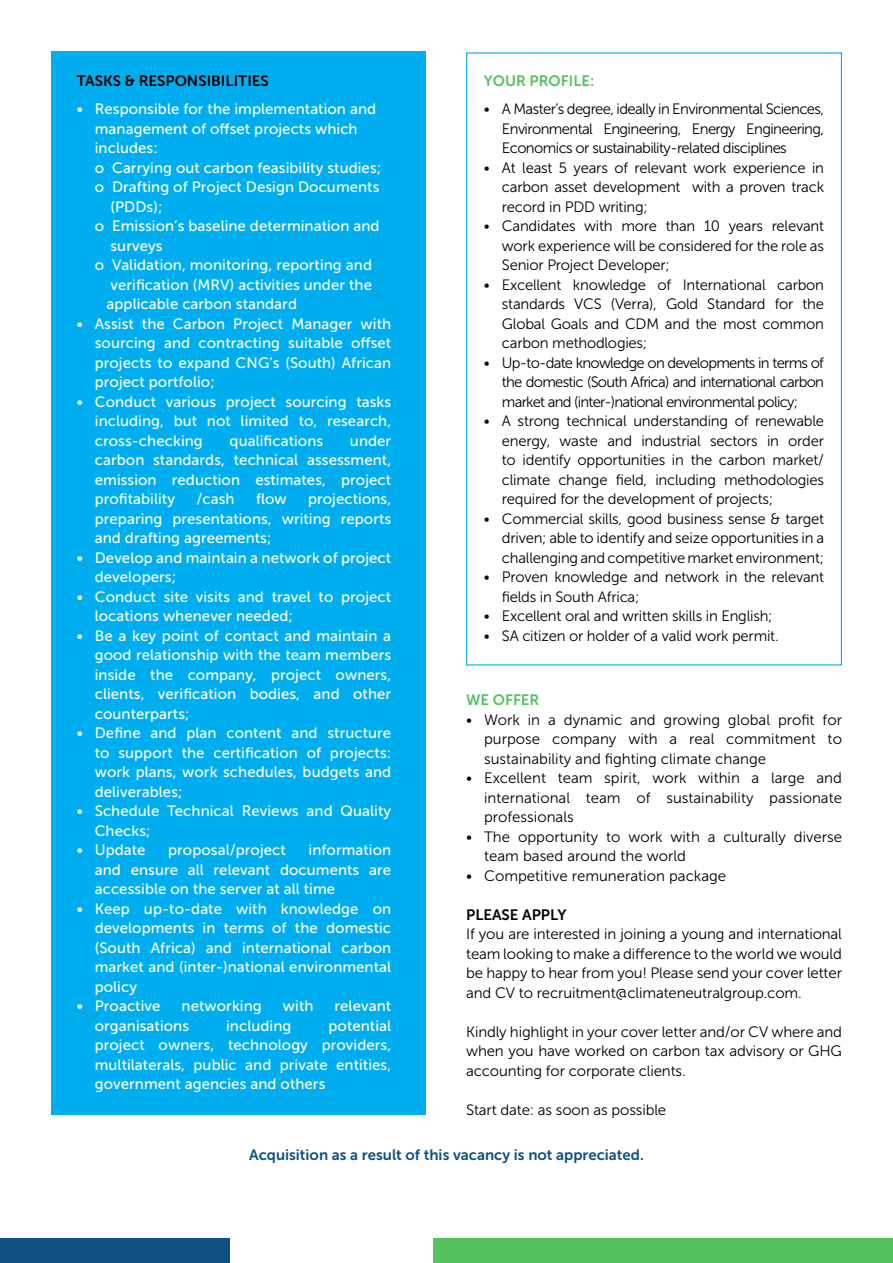
<style>
.page{position:relative;width:893px;height:1263px;background:#fff}
.page>*{position:absolute;margin:0;border:0;box-sizing:border-box;transform-origin:0 0}
.t1{font:15px/19.5px "Museo Sans 300";letter-spacing:-.015em;color:#000;text-align:justify}
.t2{font:15px/19.5px "Museo Sans 500";letter-spacing:.005em;color:#fff;text-align:justify}
.t3{font:15px "Museo Sans 700";color:#0f5180}
.t4{font:15px "Museo Sans 700";color:#000}
.t5{font:15px "Museo Sans 700";color:#55c260}
</style>
<div class="page">
<div style="left:434px;top:1238px;width:459px;height:25px;background:#53c25f"></div>
<div style="left:0;top:1238px;width:230px;height:25px;background:#0f5180"></div>
<div style="left:51px;top:51px;width:375px;height:1064px;background:#00aeef"></div>
<p class="t4" style="left:77px;top:72px;width:194px">Tasks &amp; responsi biliti es</p>
<p class="t2" style="left:77px;top:99px;width:301px">• Responsible for the implementation and</p>
<p class="t2" style="left:95px;top:119px;width:264px">management of offset projects which</p>
<p class="t2" style="left:95px;top:138px;width:64px">includes:</p>
<p class="t2" style="left:95px;top:158px;width:288px">o Carrying out carbon feasibility studies;</p>
<p class="t2" style="left:95px;top:177px;width:286px">o Drafting of Project Design Documents</p>
<p class="t2" style="left:111px;top:197px;width:53px">(PDDs);</p>
<p class="t2" style="left:95px;top:216px;width:286px">o Emission’s baseline determination and</p>
<p class="t2" style="left:111px;top:236px;width:53px">surveys</p>
<p class="t2" style="left:95px;top:255px;width:279px">o Validation, monitoring, reporting and</p>
<p class="t2" style="left:111px;top:275px;width:263px">verification (MRV) activities under the</p>
<p class="t2" style="left:107px;top:294px;width:192px">applicable carbon standard</p>
<p class="t2" style="left:95px;top:314px;width:298px;text-indent:-18px">• Assist the Carbon Project Manager with sourcing and contracting suitable offset projects to expand CNG’s (South) African project portfolio;</p>
<p class="t2" style="left:95px;top:392px;width:298px;text-indent:-18px">• Conduct various project sourcing tasks including, but not limited to, research, cross-checking</p>
<p class="t5" style="left:484px;top:72px;width:112px">Your profile:</p>
<p class="t1" style="left:502px;top:99px;width:324px;text-indent:-18px">• A Master’s degree, ideally in Environmental Sciences, Environmental Engineering, Energy Engineering, Economics or sustainability-related disciplines</p>
<p class="t1" style="left:502px;top:158px;width:324px;text-indent:-18px">• At least 5 years of relevant work experience in carbon asset development with a proven track record in PDD writing;</p>
<p class="t1" style="left:502px;top:216px;width:324px;text-indent:-18px">• Candidates with more than 10 years relevant work experience will be considered for the role as Senior Project Developer;</p>
<p class="t1" style="left:502px;top:275px;width:324px;text-indent:-18px">• Excellent knowledge of International carbon standards VCS (Verra), Gold Standard for the Global Goals and CDM and the most common carbon methodlogies;</p>
<p class="t1" style="left:502px;top:353px;width:324px;text-indent:-18px">• Up-to-date knowledge on developments in terms of the domestic (South Africa) and international carbon market and (inter-)national environmental policy;</p>
<p class="t1" style="left:502px;top:411px;width:324px;text-indent:-18px">• A strong technical understanding of renewable energy, waste and industrial sectors in order to identify opportunities in the carbon market/ climate change field, including methodologies required for the development of projects;</p>
<p class="t1" style="left:502px;top:509px;width:324px;text-indent:-18px">• Commercial skills, good business sense &amp; target driven; able to identify and seize opportunities in a challenging and competitive market environment;</p>
<p class="t1" style="left:502px;top:567px;width:324px;text-indent:-18px">• Proven knowledge and network in the relevant fields in South Africa;</p>
<p class="t1" style="left:484px;top:606px;width:290px">• Excellent oral and written skills in English;</p>
<p class="t1" style="left:484px;top:626px;width:296px">• SA citizen or holder of a valid work permit.</p>
<p class="t2" style="left:230px;top:431px;width:95px">qualifications</p>
<p class="t2" style="left:95px;top:431px;width:298px;text-indent:255px">under carbon standards, technical assessment, emission reduction estimates, project profitability</p>
<p class="t2" style="left:196px;top:489px;width:40px">/cash</p>
<p class="t2" style="left:256px;top:489px;width:32px">flow</p>
<p class="t2" style="left:95px;top:489px;width:298px;text-indent:213px">projections, preparing presentations, writing reports and drafting agreements;</p>
<p class="t2" style="left:95px;top:548px;width:298px;text-indent:-18px">• Develop and maintain a network of project developers;</p>
<p class="t2" style="left:95px;top:587px;width:298px;text-indent:-18px">• Conduct site visits and travel to project locations whenever needed;</p>
<p class="t2" style="left:95px;top:626px;width:298px;text-indent:-18px">• Be a key point of contact and maintain a good relationship with the team members inside the company, project owners, clients, verification bodies, and other counterparts;</p>
<p class="t2" style="left:95px;top:723px;width:298px;text-indent:-18px">• Define and plan content and structure to support the certification of projects: work plans, work schedules, budgets and deliverables;</p>
<p class="t2" style="left:95px;top:801px;width:298px;text-indent:-18px">• Schedule Technical Reviews and Quality<br>Checks;</p>
<p class="t2" style="left:77px;top:840px;width:70px">• Update</p>
<p class="t2" style="left:168px;top:840px;width:119px">proposal/project</p>
<p class="t5" style="left:466px;top:692px;width:71px">We offer</p>
<p class="t1" style="left:484px;top:710px;width:359px;text-indent:-18px">• Work in a dynamic and growing global profit for purpose company with a real commitment to sustainability and fighting climate change</p>
<p class="t1" style="left:484px;top:768px;width:359px;text-indent:-18px">• Excellent team spirit, work within a large and international team of sustainability passionate professionals</p>
<p class="t1" style="left:484px;top:827px;width:359px;text-indent:-18px">• The opportunity to work with a culturally diverse team based around the world</p>
<p class="t1" style="left:466px;top:866px;width:262px">• Competitive remuneration package</p>
<p class="t4" style="left:466px;top:906px;width:66px">Please apply</p>
<p class="t1" style="left:466px;top:924px;width:377px">If you are interested in joining a young and international team looking to make a difference to the world we would be happy to hear from you! Please send your cover letter and CV to recruitment@climateneutralgroup.com.</p>
<p class="t1" style="left:466px;top:1022px;width:377px">Kindly highlight in your cover letter and/or CV where and when you have worked on carbon tax advisory or GHG accounting for corporate clients.</p>
<p class="t1" style="left:466px;top:1100px;width:202px">Start date: as soon as possible</p>
<p class="t3" style="left:249px;top:1146px;width:396px">Acquisition as a result of this vacancy is not appreciated.</p>
<p class="t2" style="left:95px;top:840px;width:298px;text-indent:214px">information and ensure all relevant documents are accessible on the server at all time</p>
<p class="t2" style="left:95px;top:899px;width:298px;text-indent:-18px">• Keep up-to-date with knowledge on developments in terms of the domestic (South Africa) and international carbon market and (inter-)national environmental policy</p>
<p class="t2" style="left:77px;top:996px;width:85px">• Proactive</p>
<p class="t2" style="left:182px;top:996px;width:82px">networking</p>
<p class="t2" style="left:283px;top:996px;width:32px">with</p>
<p class="t2" style="left:335px;top:996px;width:58px">relevant</p>
<p class="t2" style="left:95px;top:1016px;width:96px">organisations</p>
<p class="t2" style="left:226px;top:1016px;width:67px">including</p>
<p class="t2" style="left:95px;top:1016px;width:298px;text-indent:234px">potential project owners, technology providers, multilaterals, public and private entities, government agencies and others</p>
</div>
